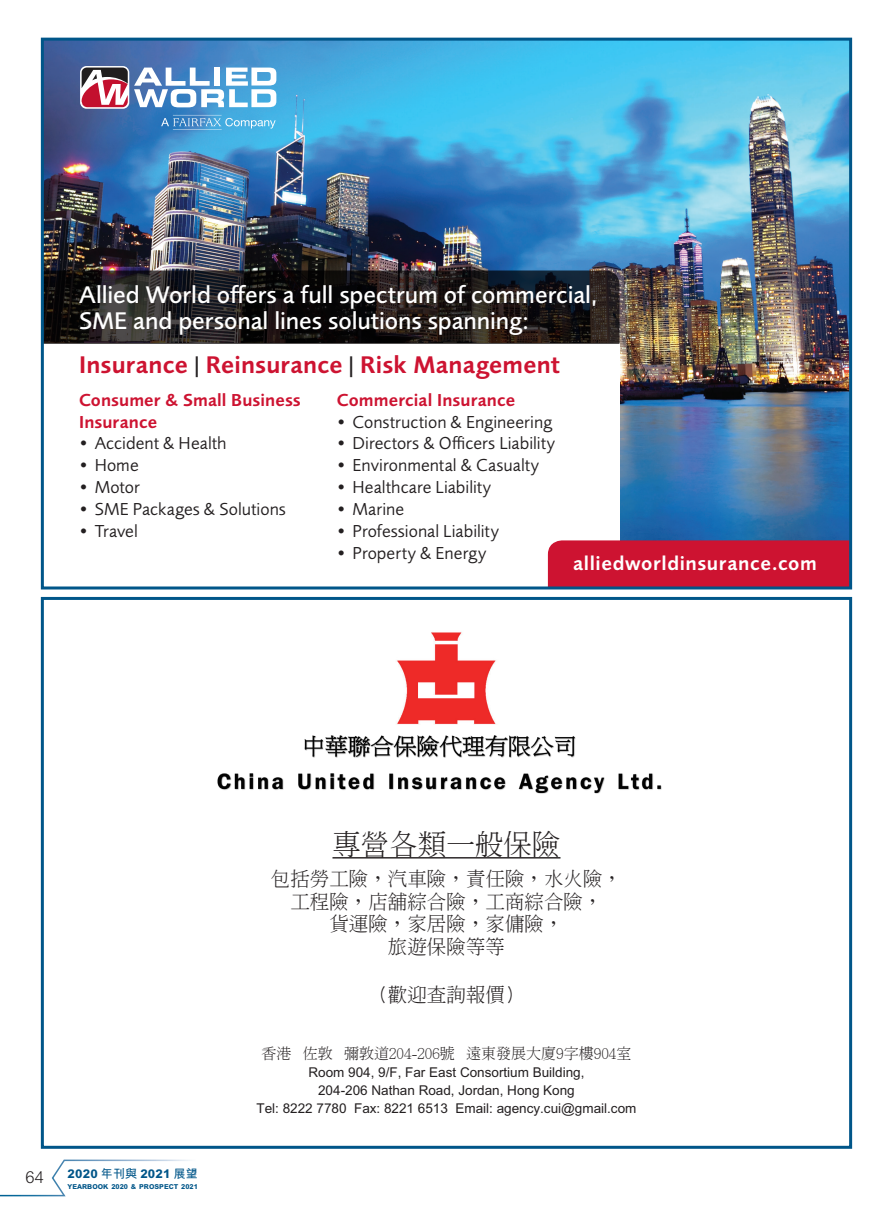
<style>
.page{position:relative;width:893px;height:1212px;background:#fff}
.page>*{position:absolute;margin:0;border:0;box-sizing:border-box;transform-origin:0 0}
.t1{font:300 28.5px "Adobe Ming Std";color:#231f20}
.t2{font:500 24.9px/26.5px "Foundry Sans";color:#fff}
.t3{font:600 24.9px "Foundry Sans";letter-spacing:.01em;color:#cd1331}
.t4{font:600 20.25px "Foundry Sans";letter-spacing:.03em;color:#fff}
.t5{font:300 19.5px/22.5px "Adobe Ming Std";color:#231f20;text-align:center}
.t6{font:18px "Foundry Sans";letter-spacing:.005em;color:#231f20}
.t7{font:600 18px/21.9px "Foundry Sans";letter-spacing:.005em;color:#cd1331}
.t8{font:300 16.5px "M Hei HK";color:#231f20}
.t9{font:300 15px "Adobe Ming Std";color:#231f20}
.t10{font:500 13.5px/18px "M Hei HK";color:#231f20;text-align:center}
.t11{font:800 12px "M Hei HK";letter-spacing:.02em;color:#005689}
.t12{font:800 6.75px "M Hei HK";letter-spacing:.005em;color:#005689}
.s1{font-weight:400;color:#231f20}
.s2{font-family:"M Hei HK";font-weight:500}
.s3{font-weight:700}
</style>
<div class="page">
<svg style="left:0;top:1159px;width:190px;height:38px"></svg>
<img style="left:45px;top:42px;width:803px;height:543px">
<div style="left:41px;top:38px;width:811px;height:551px;border:3px solid #005689"></div>
<div style="left:41px;top:597px;width:811px;height:552px;border:3px solid #005689"></div>
<img style="left:396px;top:632px;width:100px;height:93px">
<img style="left:217px;top:735px;width:445px;height:59px">
<hr style="left:332px;top:857px;width:228px;height:1px;background:#231f20">
<h2 class="t2" style="left:79px;top:281px;width:520px">Allied World offers a full spectrum of commercial,<br>SME and personal lines solutions spanning:</h2>
<h2 class="t3" style="left:79px;top:350px;width:483px">Insurance <span class="s1">|</span> Reinsurance <span class="s1">|</span> Risk Management</h2>
<p class="t7" style="left:79px;top:389px;width:223px">Consumer &amp; Small Business<br>Insurance</p>
<p class="t6" style="left:79px;top:434px;width:149px">• Accident &amp; Health</p>
<p class="t6" style="left:79px;top:455px;width:61px">• Home</p>
<p class="t6" style="left:79px;top:477px;width:62px">• Motor</p>
<p class="t6" style="left:79px;top:499px;width:208px">• SME Packages &amp; Solutions</p>
<p class="t6" style="left:79px;top:521px;width:60px">• Travel</p>
<p class="t7" style="left:337px;top:389px;width:180px">Commercial Insurance</p>
<p class="t6" style="left:337px;top:412px;width:217px">• Construction &amp; Engineering</p>
<p class="t6" style="left:337px;top:434px;width:220px">• Directors &amp; Officers Liability</p>
<p class="t6" style="left:337px;top:455px;width:204px">• Environmental &amp; Casualty</p>
<p class="t6" style="left:337px;top:477px;width:156px">• Healthcare Liability</p>
<p class="t6" style="left:337px;top:499px;width:69px">• Marine</p>
<p class="t6" style="left:337px;top:521px;width:164px">• Professional Liability</p>
<p class="t6" style="left:337px;top:543px;width:151px">• Property &amp; Energy</p>
<p class="t4" style="left:573px;top:552px;width:245px">alliedworldinsurance.com</p>
<h1 class="t1" style="left:332px;top:829px;width:229px">專營各類一般保險</h1>
<p class="t5" style="left:271px;top:867px;width:352px">包括勞工險，汽車險，責任險，水火險，工程險，店舖綜合險，工商綜合險，<br>貨運險，家居險，家傭險，<br>旅遊保險等等</p>
<p class="t5" style="left:378px;top:983px;width:138px"><span class="s2">(</span>歡迎查詢報價<span class="s2">)</span></p>
<p class="t8" style="left:26px;top:1165px;width:20px">64</p>
<p class="t11" style="left:68px;top:1166px;width:132px">2020 <span class="s3">年刊與</span> 2021 <span class="s3">展望</span></p>
<p class="t12" style="left:68px;top:1181px;width:132px">YEARBOOK 2020 &amp; PROSPECT 2021</p>
<p class="t9" style="left:261px;top:1045px;width:371px">香港 佐敦 彌敦道204-206號 遠東發展大廈9字樓904室</p>
<p class="t10" style="left:257px;top:1062px;width:381px">Room 904, 9/F, Far East Consortium Building,<br>204-206 Nathan Road, Jordan, Hong Kong<br>Tel: 8222 7780 Fax: 8221 6513 Email: agency.cui@gmail.com</p>
</div>
